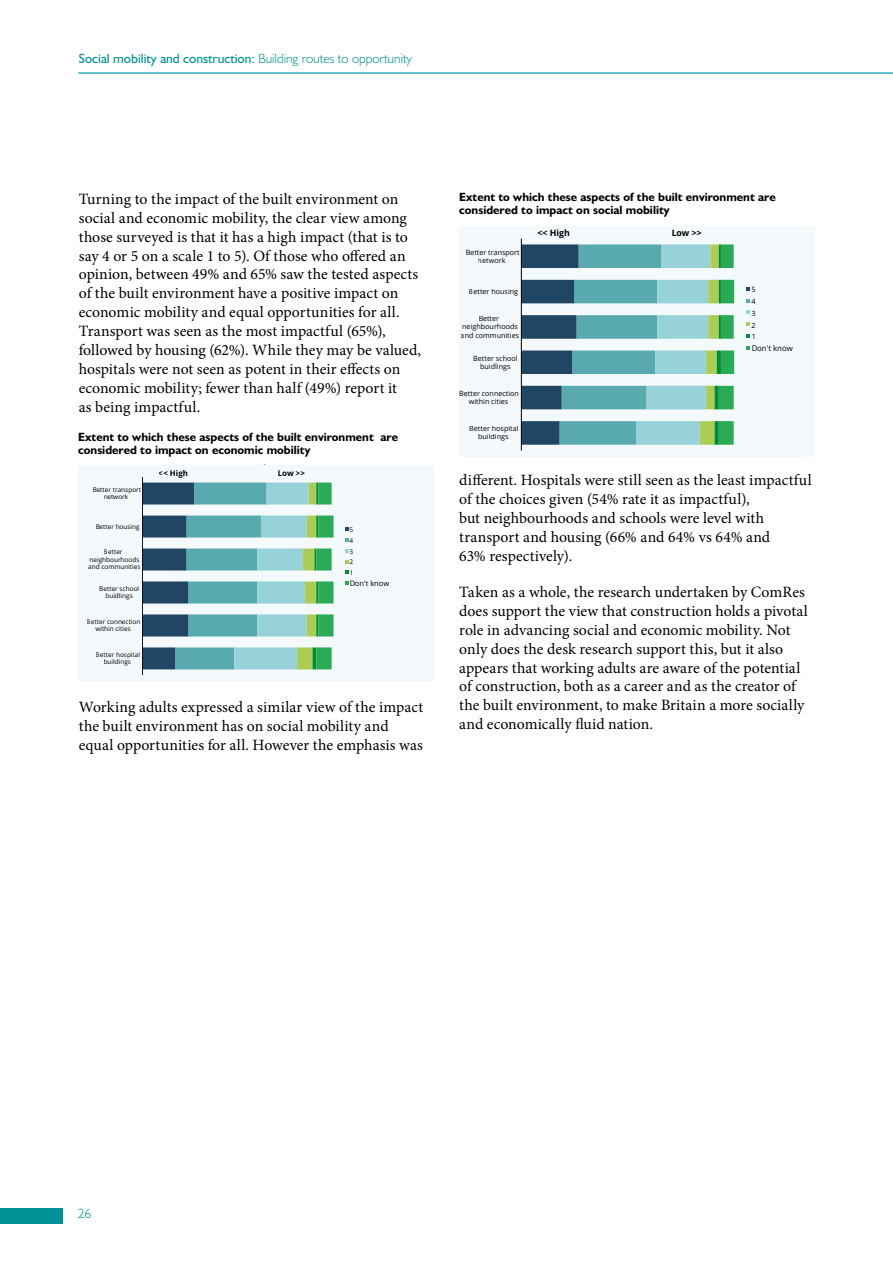
<style>
.page{position:relative;width:893px;height:1263px;background:#fff}
.page>*{position:absolute;margin:0;border:0;box-sizing:border-box;transform-origin:0 0}
.t1{font:15.75px/18.9px "Minion Pro";color:#000}
.t2{font:13.5px "Humanist 521 BT";color:#009296}
.t3{font:300 13.5px "Humanist 521 BT";color:#009296}
.t4{font:700 12px/13.5px "Humanist 521 BT";color:#000}
.t5{font:700 11.25px/12.8px "Open Sans";color:#000;text-align:center}
.t6{font:700 10.05px/11.6px "Open Sans";color:#000}
.t7{font:700 8.85px "Open Sans";color:#000}
.t8{font:700 7.95px "Open Sans";color:#000}
.t9{font:7.8px "Open Sans";color:#000}
.t10{font:7.5px "Open Sans";color:#000}
.t11{font:7.2px/7.9px "Open Sans";color:#000;text-align:center}
.t12{font:6.45px/7.2px "Open Sans";color:#000;text-align:center}
.s1{font-weight:300}
</style>
<div class="page">
<div style="left:78px;top:465px;width:356px;height:215px;background:#f4fafc"></div>
<svg style="left:143px;top:482px;width:190px;height:187px"></svg>
<hr style="left:142px;top:477px;width:1px;height:198px;background:#000">
<svg style="left:345px;top:538px;width:3px;height:4px"></svg>
<svg style="left:345px;top:581px;width:3px;height:4px"></svg>
<div style="left:459px;top:227px;width:355px;height:230px;background:#f4fafc"></div>
<svg style="left:522px;top:244px;width:212px;height:201px"></svg>
<hr style="left:521px;top:239px;width:1px;height:212px;background:#000">
<svg style="left:746px;top:287px;width:4px;height:3px"></svg>
<svg style="left:746px;top:299px;width:4px;height:3px"></svg>
<svg style="left:746px;top:311px;width:4px;height:3px"></svg>
<svg style="left:746px;top:323px;width:4px;height:3px"></svg>
<svg style="left:746px;top:334px;width:4px;height:4px"></svg>
<svg style="left:746px;top:346px;width:4px;height:4px"></svg>
<div style="left:0;top:1208px;width:63px;height:16px;background:#009296"></div>
<hr style="left:79px;top:72px;width:814px;height:2px;background:#76c8d7">
<p class="t2" style="left:79px;top:50px;width:335px">Social mobility and construction: <span class="s1">Building routes to opportunity</span></p>
<p class="t1" style="left:79px;top:189px;width:344px">Turning to the impact of the built environment on social and economic mobility, the clear view among those surveyed is that it has a high impact (that is to say 4 or 5 on a scale 1 to 5). Of those who offered an opinion, between 49% and 65% saw the tested aspects of the built environment have a positive impact on economic mobility and equal opportunities for all.<br>Transport was seen as the most impactful (65%), followed by housing (62%). While they may be valued, hospitals were not seen as potent in their effects on economic mobility; fewer than half (49%) report it<br>as being impactful.</p>
<p class="t6" style="left:121px;top:429px;width:214px">Extent to which these aspects of the built environment are considered to impact on</p>
<p class="t4" style="left:78px;top:430px;width:321px">Extent to which these aspects of the built environment are considered to impact on economic mobility</p>
<p class="t12" style="left:92px;top:486px;width:50px">Better transport network</p>
<p class="t12" style="left:95px;top:523px;width:46px">Better housing</p>
<p class="t12" style="left:89px;top:548px;width:52px">Better neighbourhoods</p>
<p class="t12" style="left:88px;top:563px;width:54px">and communities</p>
<p class="t12" style="left:99px;top:585px;width:41px">Better school buidlings</p>
<p class="t12" style="left:87px;top:618px;width:55px">Better connection within cities</p>
<p class="t12" style="left:96px;top:651px;width:46px">Better hospital buildings</p>
<p class="t8" style="left:159px;top:467px;width:31px">&lt;&lt; High</p>
<p class="t8" style="left:278px;top:467px;width:29px">Low &gt;&gt;</p>
<p class="t12" style="left:349px;top:524px;width:5px;line-height:10.6px;text-align:justify">5<br>4<br>3<br>2<br>1</p>
<p class="t10" style="left:349px;top:578px;width:41px">Don't know</p>
<p class="t1" style="left:79px;top:698px;width:346px">Working adults expressed a similar view of the impact the built environment has on social mobility and equal opportunities for all. However the emphasis was</p>
<p class="t5" style="left:484px;top:185px;width:269px">Extent to which these aspects of the built environment are considered to impact on social</p>
<p class="t4" style="left:459px;top:189px;width:318px">Extent to which these aspects of the built environment are considered to impact on social mobility</p>
<p class="t11" style="left:466px;top:248px;width:56px">Better transport network</p>
<p class="t11" style="left:469px;top:288px;width:51px">Better housing</p>
<p class="t11" style="left:462px;top:314px;width:57px">Better neighbourhoods</p>
<p class="t11" style="left:461px;top:331px;width:60px">and communities</p>
<p class="t11" style="left:473px;top:354px;width:46px">Better school buidlings</p>
<p class="t11" style="left:459px;top:389px;width:61px">Better connection within cities</p>
<p class="t11" style="left:469px;top:425px;width:51px">Better hospital buildings</p>
<p class="t7" style="left:537px;top:226px;width:34px">&lt;&lt; High</p>
<p class="t7" style="left:672px;top:226px;width:32px">Low &gt;&gt;</p>
<p class="t11" style="left:751px;top:283px;width:6px;line-height:11.9px;text-align:justify">5<br>4<br>3<br>2<br>1</p>
<p class="t9" style="left:751px;top:343px;width:43px">Don't know</p>
<p class="t1" style="left:459px;top:471px;width:354px">different. Hospitals were still seen as the least impactful of the choices given (54% rate it as impactful),<br>but neighbourhoods and schools were level with transport and housing (66% and 64% vs 64% and<br>63% respectively).</p>
<p class="t1" style="left:459px;top:582px;width:350px">Taken as a whole, the research undertaken by ComRes does support the view that construction holds a pivotal role in advancing social and economic mobility. Not only does the desk research support this, but it also appears that working adults are aware of the potential of construction, both as a career and as the creator of the built environment, to make Britain a more socially and economically fluid nation.</p>
<p class="t3" style="left:78px;top:1205px;width:15px">26</p>
</div>
